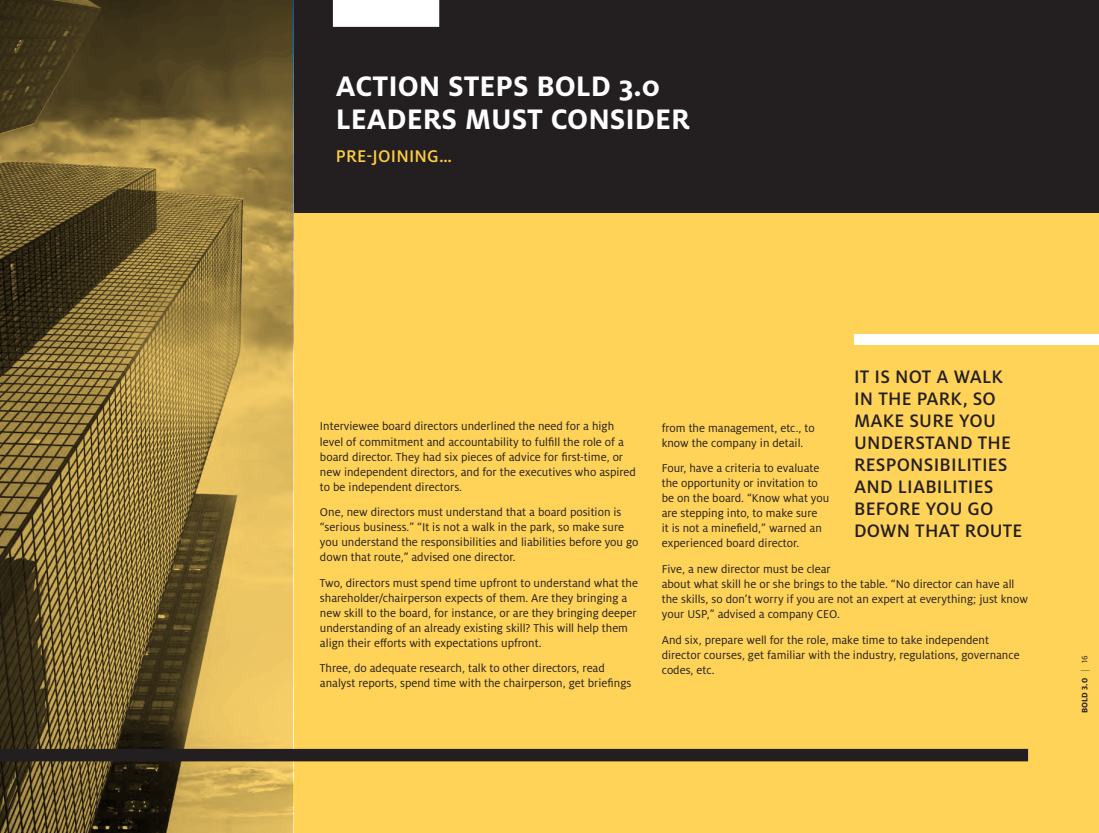
<style>
.page{position:relative;width:1099px;height:833px;background:#fff}
.page>*{position:absolute;margin:0;border:0;box-sizing:border-box;transform-origin:0 0}
.Page_Sub-header{font:700 31.25px/33.8px "Milo Pro";color:#fff}
.BODY_TEXT{font:500 20px/22px "Milo Pro";letter-spacing:.01em;color:#231f20}
.Page_Sub-header-2{font:500 18.75px "Milo Pro";letter-spacing:.01em;color:#ffcd41}
.BODY{font:12.5px/15px "Milo Pro";color:#231f20}
.t1{font:700 8.75px "Milo Pro";color:#231f20}
.s1{font-weight:300}
.s2{font-weight:400}
</style>
<div class="page">
<div style="left:0;top:0;width:1098px;height:833px;background:#ffd258"></div>
<div style="left:293px;top:0;width:805px;height:213px;background:#231f20"></div>
<svg style="left:0;top:0;width:293px;height:833px;background:#867038"></svg>
<div style="left:854px;top:334px;width:244px;height:11px;background:#fff"></div>
<div style="left:333px;top:0;width:106px;height:27px;background:#fff"></div>
<div style="left:0;top:749px;width:1028px;height:12px;background:#231f20"></div>
<p class="Page_Sub-header" style="left:336px;top:69px;width:355px">ACTION STEPS BOLD 3.0<br>LEADERS MUST CONSIDER</p>
<p class="Page_Sub-header-2" style="left:336px;top:146px;width:118px">PRE-JOINING…</p>
<p class="BODY" style="left:320px;top:419px;width:317px">Interviewee board directors underlined the need for a high level of commitment and accountability to fulfill the role of a board director. They had six pieces of advice for first-time, or new independent directors, and for the executives who aspired to be independent directors.</p>
<p class="BODY" style="left:320px;top:505px;width:320px">One, new directors must understand that a board position is “serious business.” “It is not a walk in the park, so make sure you understand the responsibilities and liabilities before you go down that route,” advised one director.</p>
<p class="BODY" style="left:320px;top:575px;width:319px">Two, directors must spend time upfront to understand what the shareholder/chairperson expects of them. Are they bringing a new skill to the board, for instance, or are they bringing deeper understanding of an already existing skill? This will help them align their efforts with expectations upfront.</p>
<p class="BODY" style="left:320px;top:661px;width:313px">Three, do adequate research, talk to other directors, read analyst reports, spend time with the chairperson, get briefings</p>
<p class="BODY_TEXT" style="left:854px;top:366px;width:170px">IT IS NOT A WALK<br>IN THE PARK, SO<br>MAKE SURE YOU<br>UNDERSTAND THE<br>RESPONSIBILITIES<br>AND LIABILITIES<br>BEFORE YOU GO<br>DOWN THAT ROUTE</p>
<p class="BODY" style="left:661px;top:420px;width:154px">from the management, etc., to know the company in detail.</p>
<p class="BODY" style="left:661px;top:461px;width:169px">Four, have a criteria to evaluate the opportunity or invitation to be on the board. “Know what you are stepping into, to make sure<br>it is not a minefield,” warned an experienced board director.</p>
<p class="BODY" style="left:661px;top:561px;width:368px">Five, a new director must be clear<br>about what skill he or she brings to the table. “No director can have all the skills, so don’t worry if you are not an expert at everything; just know your USP,” advised a company CEO.</p>
<p class="BODY" style="left:661px;top:632px;width:359px">And six, prepare well for the role, make time to take independent director courses, get familiar with the industry, regulations, governance codes, etc.</p>
<p class="t1" style="left:1079px;top:713px;width:59px;rotate:-90deg">BOLD 3.0 <span class="s1">|</span> <span class="s2">16</span></p>
</div>
